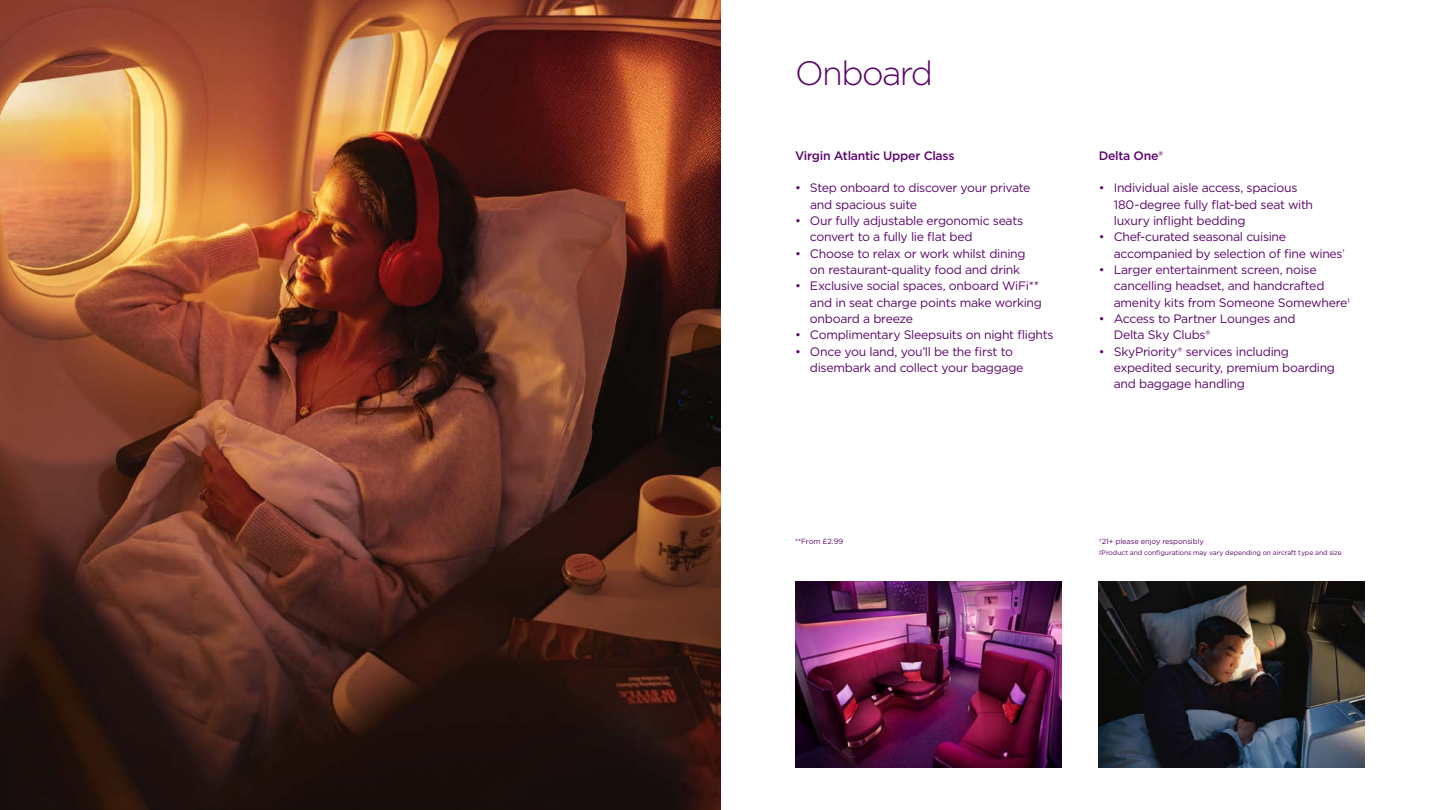
<style>
.page{position:relative;width:1440px;height:810px;background:#fff}
.page>*{position:absolute;margin:0;border:0;box-sizing:border-box;transform-origin:0 0}
.t1{font:300 33.75px "Gotham";letter-spacing:-.05em;color:#5b056a}
.t2{font:12.23px/16.4px "Gotham";letter-spacing:-.025em;color:#5b056a}
.t3{font:500 12.23px "Gotham";letter-spacing:-.025em;color:#5b056a}
.t4{font:7.5px "Gotham";letter-spacing:-.015em;color:#5b056a}
.t5{font:6.75px "Gotham";letter-spacing:-.01em;color:#5b056a}
</style>
<div class="page">
<img style="left:0;top:0;width:720px;height:810px">
<img style="left:795px;top:581px;width:266px;height:187px">
<img style="left:1099px;top:581px;width:266px;height:187px">
<h1 class="t1" style="left:795px;top:51px;width:140px">Onboard</h1>
<p class="t3" style="left:795px;top:147px;width:161px">Virgin Atlantic Upper Class</p>
<p class="t2" style="left:810px;top:180px;width:222px;text-indent:-15px">• Step onboard to discover your private and spacious suite</p>
<p class="t2" style="left:810px;top:212px;width:215px;text-indent:-15px">• Our fully adjustable ergonomic seats convert to a fully lie flat bed</p>
<p class="t2" style="left:810px;top:245px;width:217px;text-indent:-15px">• Choose to relax or work whilst dining on restaurant-quality food and drink</p>
<p class="t2" style="left:810px;top:278px;width:233px;text-indent:-15px">• Exclusive social spaces, onboard WiFi** and in seat charge points make working onboard a breeze</p>
<p class="t2" style="left:795px;top:327px;width:260px">• Complimentary Sleepsuits on night flights</p>
<p class="t2" style="left:810px;top:343px;width:215px;text-indent:-15px">• Once you land, you’ll be the first to disembark and collect your baggage</p>
<p class="t3" style="left:1099px;top:147px;width:66px">Delta One®</p>
<p class="t2" style="left:1114px;top:180px;width:201px;text-indent:-15px">• Individual aisle access, spacious<br>180-degree fully flat-bed seat with luxury inflight bedding</p>
<p class="t2" style="left:1114px;top:229px;width:233px;text-indent:-15px">• Chef-curated seasonal cuisine accompanied by selection of fine wines<sup>†</sup></p>
<p class="t2" style="left:1114px;top:261px;width:238px;text-indent:-15px">• Larger entertainment screen, noise cancelling headset, and handcrafted amenity kits from Someone Somewhere<sup>‡</sup></p>
<p class="t2" style="left:1114px;top:310px;width:183px;text-indent:-15px">• Access to Partner Lounges and<br>Delta Sky Clubs®</p>
<p class="t2" style="left:1114px;top:343px;width:223px;text-indent:-15px">• SkyPriority® services including expedited security, premium boarding and baggage handling</p>
<p class="t4" style="left:795px;top:537px;width:50px">**From £2.99</p>
<p class="t4" style="left:1099px;top:537px;width:107px">†21+ please enjoy responsibly</p>
<p class="t5" style="left:1099px;top:548px;width:245px">‡Product and configurations may vary depending on aircraft type and size</p>
</div>
